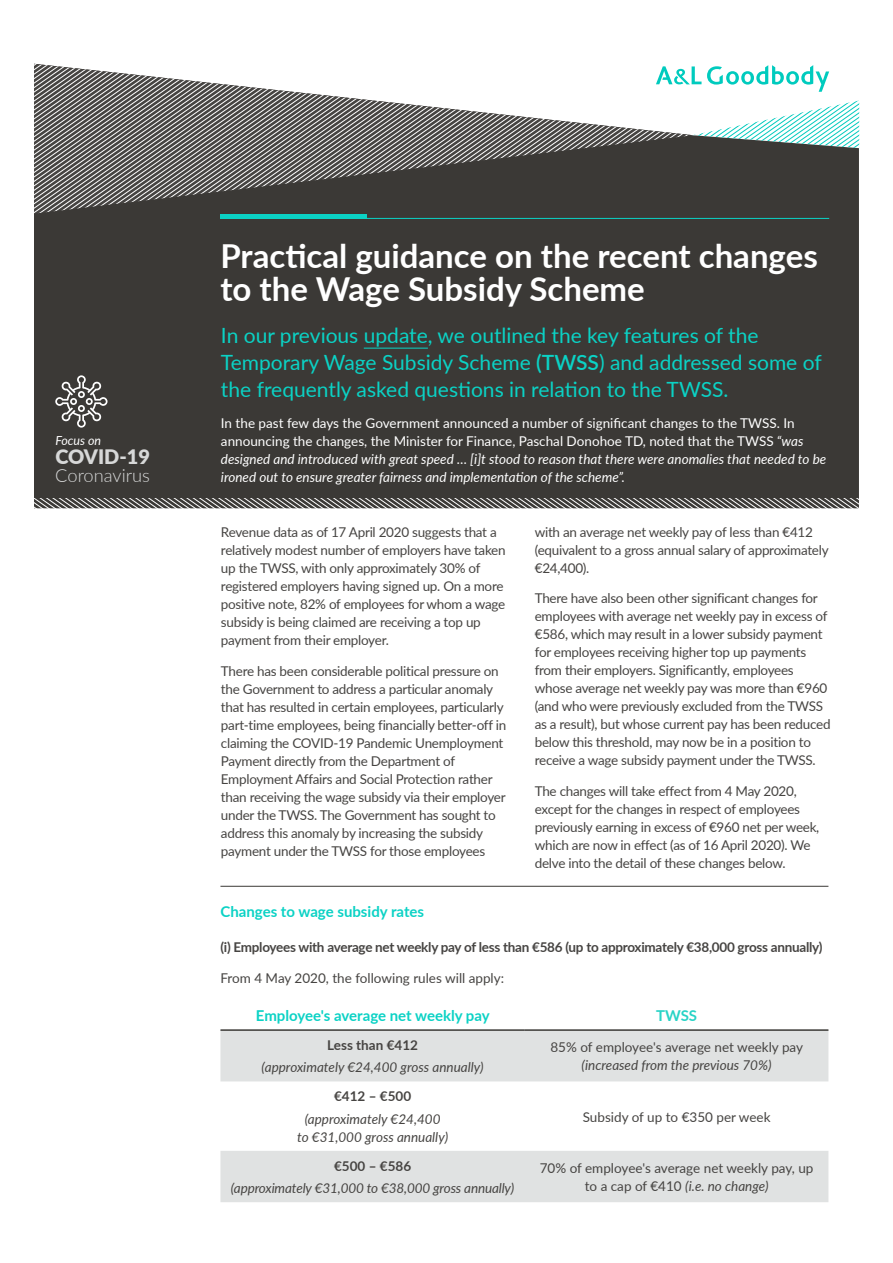
<style>
.page{position:relative;width:893px;height:1263px;background:#fff}
.page>*{position:absolute;margin:0;border:0;box-sizing:border-box;transform-origin:0 0}
.t1{font:700 33px/33px "Lato";color:#fff}
.t2{font:21px/27px "Lato";color:#0bd2c5}
.t3{font:900 19.95px "Lato";color:#d7d8d8}
.t4{font:300 18.3px "Lato";color:#d7d8d8}
.t5{font:700 15px "Lato";color:#0bd2c5}
.t6{font:700 15px "Lato";color:#28d3c6}
.t7{font:13.5px/18px "Lato";letter-spacing:-.02em;color:#464442}
.t8{font:italic 13.5px/18px "Lato";color:#fff}
.t9{font:13.5px/18px "Lato";color:#464442;text-align:center}
.t10{font:italic 13.5px/18px "Lato";color:#464442;text-align:center}
.t11{font:700 13.5px "Lato";letter-spacing:-.02em;color:#464442}
.t12{font:700 13.5px "Lato";color:#464442}
.t13{font:italic 12.45px "Lato";color:#fff}
.s1{font-weight:600}
.s2{font-style:normal}
.s3{font-style:italic}
</style>
<div class="page">
<div style="left:34px;top:214px;width:825px;height:285px;background:#3b3936"></div>
<svg style="left:34px;top:64px;width:363px;height:150px;background:#807f7d"></svg>
<hr style="left:220px;top:218px;width:609px;height:1px;background:#0bd2c5">
<div style="left:220px;top:214px;width:147px;height:5px;background:#0bd2c5"></div>
<hr style="left:364px;top:348px;width:64px;height:1px;background:#0bd2c5">
<svg style="left:397px;top:65px;width:462px;height:149px"></svg>
<svg style="left:55px;top:375px;width:53px;height:53px;background:#676563"></svg>
<svg style="left:34px;top:499px;width:825px;height:10px;background:#797876"></svg>
<svg style="left:220px;top:1031px;width:608px;height:171px;fill:#e0e2e2"></svg>
<hr style="left:220px;top:1029px;width:305px;height:2px;background:#3b3936">
<hr style="left:525px;top:1029px;width:303px;height:2px;background:#3b3936">
<hr style="left:220px;top:886px;width:608px;height:1px;background:#3b3936">
<p class="t13" style="left:55px;top:432px;width:47px">Focus on</p>
<h3 class="t4" style="left:55px;top:463px;width:96px">Coronavirus</h3>
<h3 class="t3" style="left:55px;top:442px;width:96px">COVID-19</h3>
<h1 class="t1" style="left:220px;top:238px;width:599px">Practical guidance on the recent changes to the Wage Subsidy Scheme</h1>
<h2 class="t2" style="left:221px;top:321px;width:602px">In our previous update, we outlined the key features of the<br>Temporary Wage Subsidy Scheme <span class="s1">(TWSS</span>) and addressed some of the frequently asked questions in relation to the TWSS.</h2>
<p class="t8" style="left:221px;top:413px;width:607px"><span class="s2">In the past few days the Government announced a number of significant changes to the TWSS. In announcing the changes, the Minister for Finance, Paschal Donohoe TD, noted that the TWSS</span> “was designed and introduced with great speed … [i]t stood to reason that there were anomalies that needed to be ironed out to ensure greater fairness and implementation of the scheme”.</p>
<p class="t7" style="left:221px;top:522px;width:286px">Revenue data as of 17 April 2020 suggests that a relatively modest number of employers have taken up the TWSS, with only approximately 30% of registered employers having signed up. On a more positive note, 82% of employees for whom a wage subsidy is being claimed are receiving a top up payment from their employer.</p>
<p class="t7" style="left:221px;top:661px;width:287px">There has been considerable political pressure on the Government to address a particular anomaly that has resulted in certain employees, particularly part-time employees, being financially better-off in claiming the COVID-19 Pandemic Unemployment Payment directly from the Department of Employment Affairs and Social Protection rather than receiving the wage subsidy via their employer under the TWSS. The Government has sought to address this anomaly by increasing the subsidy payment under the TWSS for those employees</p>
<p class="t7" style="left:535px;top:522px;width:295px">with an average net weekly pay of less than €412 (equivalent to a gross annual salary of approximately €24,400).</p>
<p class="t7" style="left:535px;top:589px;width:297px">There have also been other significant changes for employees with average net weekly pay in excess of €586, which may result in a lower subsidy payment for employees receiving higher top up payments from their employers. Significantly, employees whose average net weekly pay was more than €960 (and who were previously excluded from the TWSS as a result), but whose current pay has been reduced below this threshold, may now be in a position to receive a wage subsidy payment under the TWSS.</p>
<p class="t7" style="left:535px;top:782px;width:286px">The changes will take effect from 4 May 2020, except for the changes in respect of employees previously earning in excess of €960 net per week, which are now in effect (as of 16 April 2020). We delve into the detail of these changes below.</p>
<p class="t5" style="left:220px;top:900px;width:205px">Changes to wage subsidy rates</p>
<p class="t11" style="left:220px;top:937px;width:603px">(i) Employees with average net weekly pay of less than €586 (up to approximately €38,000 gross annually)</p>
<p class="t9" style="left:220px;top:968px;width:285px">From 4 May 2020, the following rules will apply:</p>
<p class="t5" style="left:256px;top:1004px;width:235px">Employee's average net weekly pay</p>
<p class="t6" style="left:656px;top:1004px;width:43px">TWSS</p>
<p class="t12" style="left:327px;top:1035px;width:92px">Less than €412</p>
<p class="t10" style="left:262px;top:1058px;width:223px">(approximately €24,400 gross annually)</p>
<p class="t9" style="left:550px;top:1038px;width:254px">85% of employee's average net weekly pay</p>
<p class="t10" style="left:582px;top:1056px;width:191px">(increased from the previous 70%)</p>
<p class="t11" style="left:334px;top:1086px;width:79px">€412 – €500</p>
<p class="t10" style="left:297px;top:1109px;width:153px">(approximately €24,400<br>to €31,000 gross annually)</p>
<p class="t9" style="left:583px;top:1107px;width:189px">Subsidy of up to €350 per week</p>
<p class="t11" style="left:334px;top:1156px;width:79px">€500 – €586</p>
<p class="t10" style="left:231px;top:1179px;width:285px">(approximately €31,000 to €38,000 gross annually)</p>
<p class="t9" style="left:540px;top:1158px;width:275px">70% of employee's average net weekly pay, up to a cap of €410 <span class="s3">(i.e. no change)</span></p>
</div>
